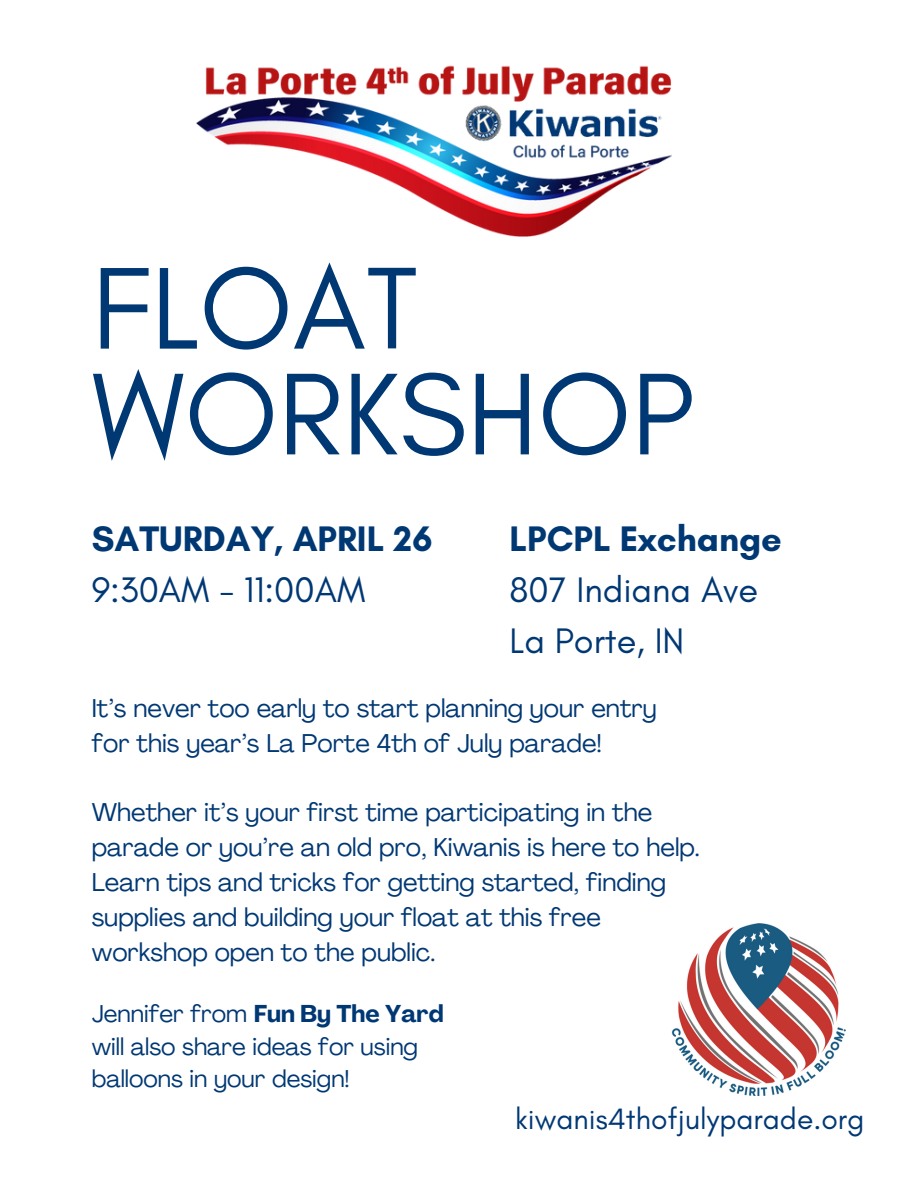
<style>
.page{position:relative;width:918px;height:1188px;background:#fff}
.page>*{position:absolute;margin:0;border:0;box-sizing:border-box;transform-origin:0 0}
.t1{font:118.5px/105.8px "Glacial Indifference";color:#003874}
.t2{font:36.15px/50.7px "Glacial Indifference";color:#003874}
.t3{font:700 36.15px/50.7px "Glacial Indifference";color:#003874}
.t4{font:30px "Glacial Indifference";color:#003874}
.t5{font:25.35px/35px "Agrandir";color:#003874}
.t6{font:24px/32.7px "Agrandir";color:#003874}
.s1{font-weight:400}
.s2{font-weight:700}
</style>
<div class="page">
<img style="left:671px;top:924px;width:174px;height:172px">
<img style="left:196px;top:65px;width:475px;height:172px">
<h2 class="t1" style="left:92px;top:254px;width:604px">FLOAT<br>WORKSHOP</h2>
<h3 class="t3" style="left:92px;top:513px;width:342px">SATURDAY, APRIL 26<br><span class="s1">9:30AM - 11:00AM</span></h3>
<p class="t2" style="left:510px;top:513px;width:274px"><span class="s2">LPCPL Exchange<br></span>807 Indiana Ave<br>La Porte, IN</p>
<p class="t5" style="left:92px;top:693px;width:566px">It’s never too early to start planning your entry for this year’s La Porte 4th of July parade!</p>
<h1 class="t5" style="left:92px;top:798px;width:610px">Whether it’s your first time participating in the parade or you’re an old pro, Kiwanis is here to help.<br>Learn tips and tricks for getting started, finding supplies and building your float at this free workshop open to the public.</h1>
<p class="t6" style="left:92px;top:1000px;width:353px">Jennifer from <span class="s2">Fun By The Yard </span>will also share ideas for using balloons in your design!</p>
<p class="t4" style="left:515px;top:1101px;width:351px">kiwanis4thofjulyparade.org</p>
</div>
